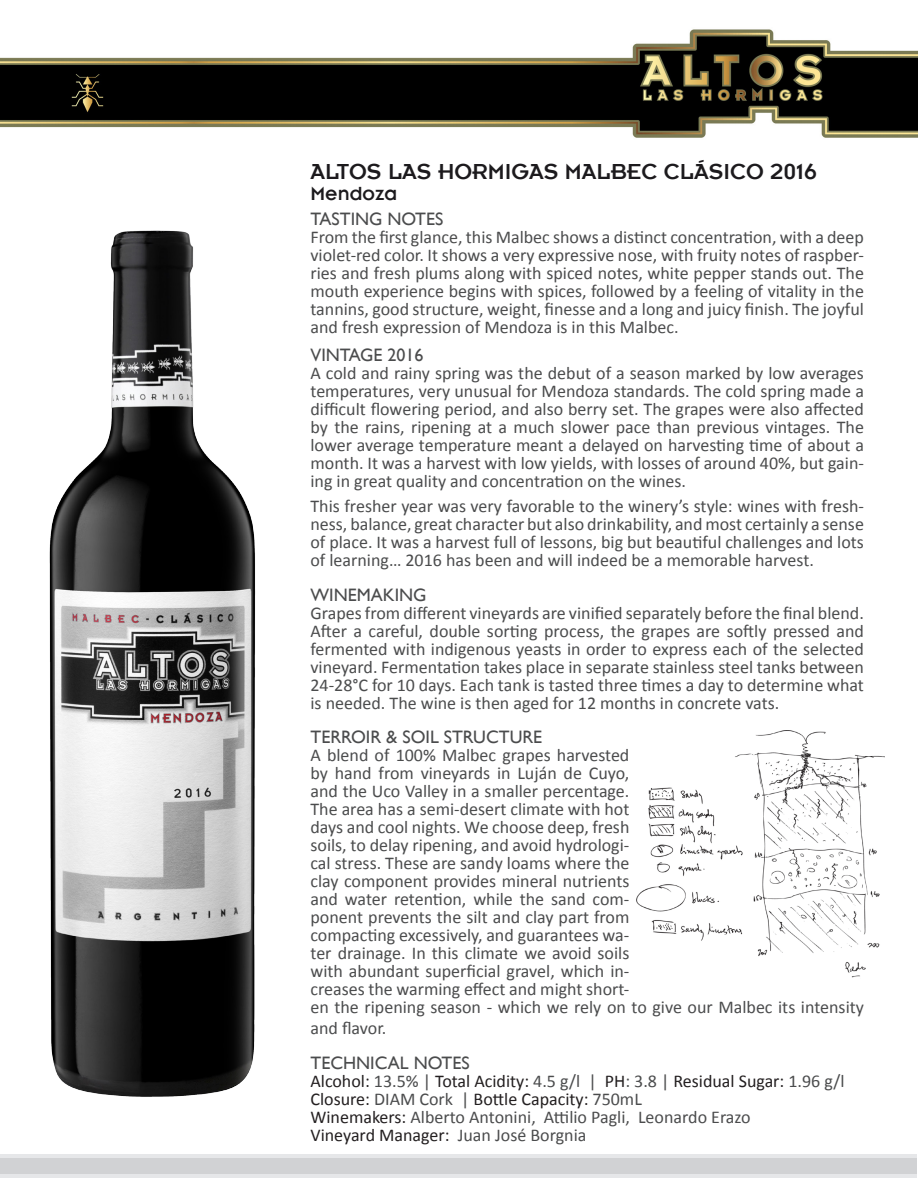
<style>
.page{position:relative;width:918px;height:1188px;background:#fff}
.page>*{position:absolute;margin:0;border:0;box-sizing:border-box;transform-origin:0 0}
.t1{font:24px "Insignia LT";color:#1c1a1d}
.t2{font:21px "Insignia LT";color:#1c1a1d}
.Text{font:18px/18px "Calibri";color:#4b4c4d;text-align:justify}
.Text-2{font:18px "Gill Sans";color:#4b4c4d}
.Text-3{font:18px "Calibri";color:#231f20}
.s1{color:#4b4c4d}
.s2{color:#231f20}
</style>
<div class="page">
<img style="left:636px;top:731px;width:248px;height:247px">
<div style="left:1px;top:1154px;width:916px;height:24px;background:#e6e7e9"></div>
<div style="left:1px;top:1158px;width:916px;height:16px;background:#d1d2d4"></div>
<img style="left:1px;top:29px;width:917px;height:109px">
<img style="left:49px;top:230px;width:207px;height:867px">
<p class="t1" style="left:310px;top:160px;width:508px">ALTOS LAS HORMIGAS MALBEC CLÁSICO 2016</p>
<p class="t2" style="left:310px;top:183px;width:88px">Mendoza</p>
<p class="Text-2" style="left:310px;top:209px;width:134px">TASTING NOTES</p>
<p class="Text" style="left:310px;top:228px;width:555px">From the first glance, this Malbec shows a distinct concentration, with a deep violet-red color. It shows a very expressive nose, with fruity notes of raspber&shy;ries and fresh plums along with spiced notes, white pepper stands out. The mouth experience begins with spices, followed by a feeling of vitality in the tannins, good structure, weight, finesse and a long and juicy finish. The joyful and fresh expression of Mendoza is in this Malbec.</p>
<p class="Text-2" style="left:310px;top:345px;width:115px">VINTAGE 2016</p>
<p class="Text" style="left:310px;top:365px;width:555px">A cold and rainy spring was the debut of a season marked by low averages temperatures, very unusual for Mendoza standards. The cold spring made a difficult flowering period, and also berry set. The grapes were also affected by the rains, ripening at a much slower pace than previous vintages. The lower average temperature meant a delayed on harvesting time of about a month. It was a harvest with low yields, with losses of around 40%, but gain&shy;ing in great quality and concentration on the wines.</p>
<p class="Text" style="left:310px;top:497px;width:555px">This fresher year was very favorable to the winery’s style: wines with fresh&shy;ness, balance, great character but also drinkability, and most certainly a sense of place. It was a harvest full of lessons, big but beautiful challenges and lots of learning… 2016 has been and will indeed be a memorable harvest.</p>
<p class="Text-2" style="left:310px;top:584px;width:118px">WINEMAKING</p>
<p class="Text" style="left:310px;top:604px;width:555px">Grapes from different vineyards are vinified separately before the final blend.<br>After a careful, double sorting process, the grapes are softly pressed and fermented with indigenous yeasts in order to express each of the selected vineyard. Fermentation takes place in separate stainless steel tanks between 24-28°C for 10 days. Each tank is tasted three times a day to determine what is needed. The wine is then aged for 12 months in concrete vats.</p>
<p class="Text-2" style="left:310px;top:727px;width:233px">TERROIR &amp; SOIL STRUCTURE</p>
<p class="Text" style="left:310px;top:746px;width:555px;text-align:left">A blend of 100% Malbec grapes harvested<br>by hand from vineyards in Luján de Cuyo,<br>and the Uco Valley in a smaller percentage.<br>The area has a semi-desert climate with hot<br>days and cool nights. We choose deep, fresh<br>soils, to delay ripening, and avoid hydrologi-<br>cal stress. These are sandy loams where the<br>clay component provides mineral nutrients<br>and water retention, while the sand com-<br>ponent prevents the silt and clay part from<br>compacting excessively, and guarantees wa-<br>ter drainage. In this climate we avoid soils<br>with abundant superficial gravel, which in-<br>creases the warming effect and might short-<br>en the ripening season - which we rely on to give our Malbec its intensity</p>
<p class="Text" style="left:310px;top:1019px;width:77px">and flavor.</p>
<p class="Text-2" style="left:310px;top:1052px;width:161px">TECHNICAL NOTES</p>
<p class="Text-3" style="left:310px;top:1069px;width:536px">Alcohol: <span class="s1">13.5% |</span> Total Acidity: <span class="s1">4.5 g/l |</span> PH<span class="s1">: 3.8 |</span> Residual Sugar: <span class="s1">1.96 g/l</span></p>
<p class="Text" style="left:310px;top:1090px;width:442px;text-align:left"><span class="s2">Closure:</span> DIAM Cork | <span class="s2">Bottle Capacity:</span> 750mL<br><span class="s2">Winemakers:</span> Alberto Antonini, Attilio Pagli, Leonardo Erazo<br><span class="s2">Vineyard Manager:</span> Juan José Borgnia</p>
</div>
